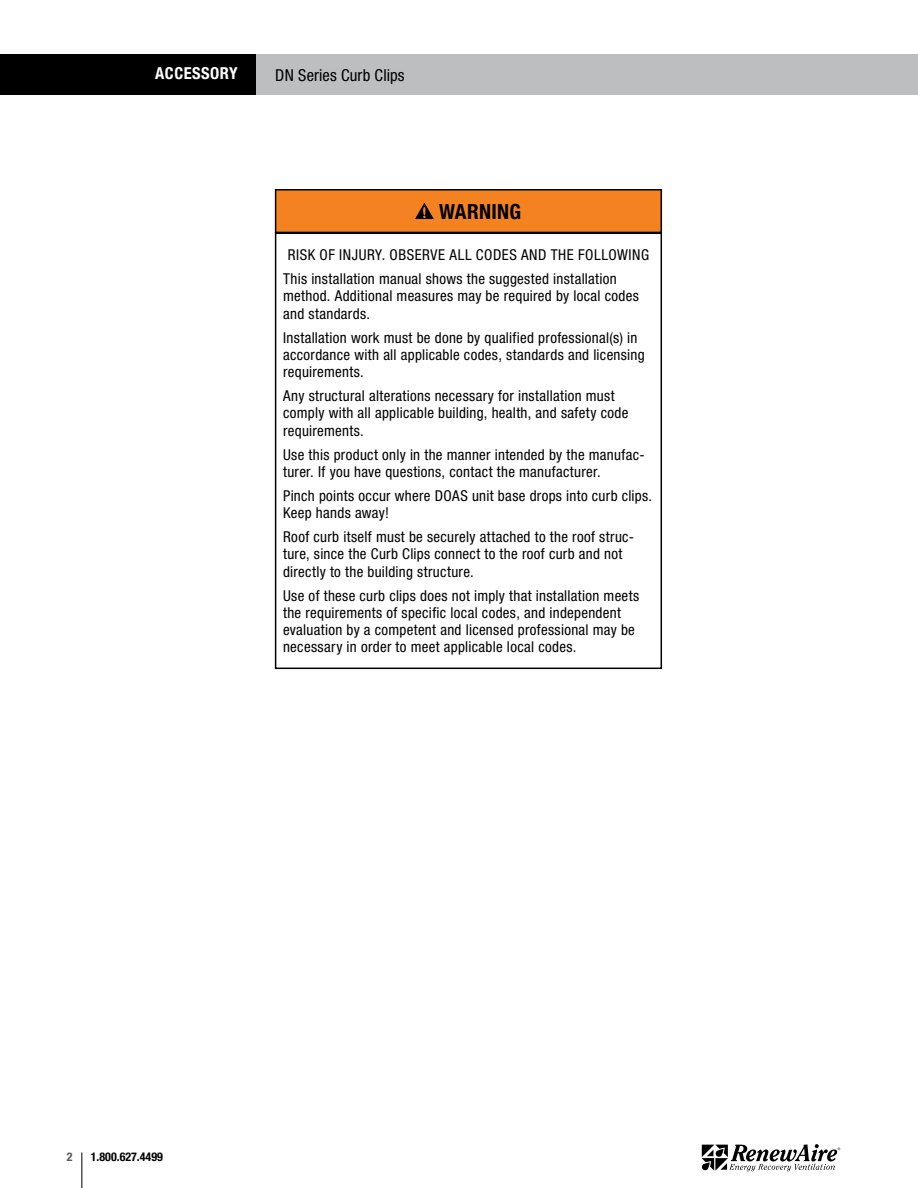
<style>
.page{position:relative;width:918px;height:1188px;background:#fff}
.page>*{position:absolute;margin:0;border:0;box-sizing:border-box;transform-origin:0 0}
.t1{font:700 condensed 21px "Helvetica Neue LT Std";letter-spacing:.015em;color:#000}
.t2{font:condensed 16.5px "Helvetica Neue LT Std";letter-spacing:.01em;color:#000}
.t3{font:700 condensed 16.5px "Helvetica Neue LT Std";letter-spacing:.03em;color:#fff}
.t4{font:condensed 15px/17.2px "Helvetica Neue LT Std";letter-spacing:.02em;color:#000}
.t5{font:700 condensed 12px "Helvetica Neue LT Std";color:#000}
.t6{font:700 condensed 12px "Helvetica Neue LT Std";color:#58595b}
</style>
<div class="page">
<div style="left:256px;top:54px;width:662px;height:40px;background:#bcbec0"></div>
<div style="left:0;top:54px;width:256px;height:40px;background:#000"></div>
<hr style="left:82px;top:1152px;width:1px;height:36px;background:#000">
<svg style="left:702px;top:1144px;width:138px;height:27px"></svg>
<div style="left:275px;top:233px;width:387px;height:436px;border:2px solid #000"></div>
<div style="left:276px;top:190px;width:385px;height:42px;background:#f58220"></div>
<svg style="left:416px;top:204px;width:17px;height:15px"></svg>
<div style="left:275px;top:189px;width:387px;height:44px;border:2px solid #000"></div>
<p class="t3" style="left:155px;top:63px;width:84px">ACCESSORY</p>
<p class="t2" style="left:275px;top:66px;width:131px">DN Series Curb Clips</p>
<h1 class="t1" style="left:439px;top:199px;width:84px">WARNING</h1>
<p class="t4" style="left:283px;top:243px;width:368px;line-height:24px;text-indent:5px">RISK OF INJURY. OBSERVE ALL CODES AND THE FOLLOWING<br>This installation manual shows the suggested installation</p>
<p class="t4" style="left:283px;top:287px;width:357px">method. Additional measures may be required by local codes and standards.</p>
<p class="t4" style="left:283px;top:328px;width:363px">Installation work must be done by qualified professional(s) in accordance with all applicable codes, standards and licensing requirements.</p>
<p class="t4" style="left:283px;top:387px;width:347px">Any structural alterations necessary for installation must comply with all applicable building, health, and safety code requirements.</p>
<p class="t4" style="left:283px;top:445px;width:363px">Use this product only in the manner intended by the manufac&shy;turer. If you have questions, contact the manufacturer.</p>
<p class="t4" style="left:283px;top:487px;width:371px">Pinch points occur where DOAS unit base drops into curb clips.<br>Keep hands away!</p>
<p class="t4" style="left:283px;top:528px;width:353px">Roof curb itself must be securely attached to the roof struc&shy;ture, since the Curb Clips connect to the roof curb and not directly to the building structure.</p>
<p class="t4" style="left:283px;top:586px;width:358px">Use of these curb clips does not imply that installation meets the requirements of specific local codes, and independent evaluation by a competent and licensed professional may be necessary in order to meet applicable local codes.</p>
<p class="t6" style="left:67px;top:1150px;width:7px">2</p>
<p class="t5" style="left:91px;top:1150px;width:73px">1.800.627.4499</p>
</div>
